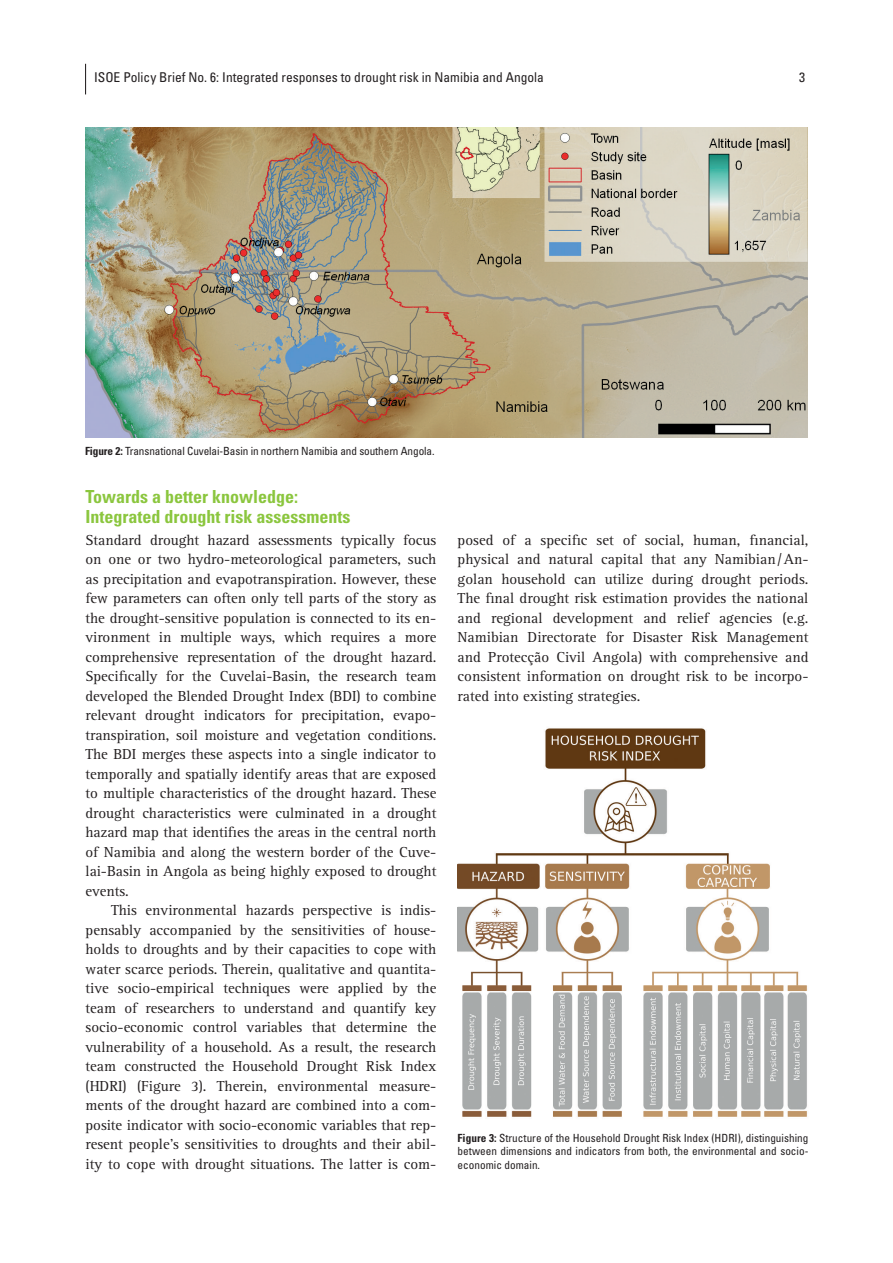
<style>
.page{position:relative;width:893px;height:1263px;background:#fff}
.page>*{position:absolute;margin:0;border:0;box-sizing:border-box;transform-origin:0 0}
.t1{font:700 condensed 18px/19.5px "Univers";color:#8bc63e}
.t2{font:15px/19.5px "Rotis Serif Pro";color:#231f20;text-align:justify}
.t3{font:condensed 13.5px "Univers";color:#231f20}
.t4{font:condensed 11.25px/13.5px "Univers";letter-spacing:-.01em;color:#231f20;text-align:justify}
.s1{font-weight:700}
</style>
<div class="page">
<hr style="left:85px;top:64px;width:1px;height:30px;background:#231f20">
<img style="left:85px;top:128px;width:723px;height:309px">
<img style="left:458px;top:728px;width:349px;height:389px">
<p class="t3" style="left:94px;top:72px;width:451px">ISOE Policy Brief No. 6: Integrated responses to drought risk in Namibia and Angola</p>
<p class="t3" style="left:799px;top:72px;width:7px">3</p>
<p class="t4" style="left:85px;top:445px;width:351px"><span class="s1">Figure 2:</span> Transnational Cuvelai-Basin in northern Namibia and southern Angola.</p>
<p class="t1" style="left:86px;top:488px;width:266px">Towards a better knowledge:<br>Integrated drought risk assessments</p>
<p class="t2" style="left:86px;top:531px;width:352px">Standard drought hazard assessments typically focus on one or two hydro-meteorological parameters, such as precipitation and evapotranspiration. However, these few parameters can often only tell parts of the story as the drought-sensitive population is connected to its en&shy;vironment in multiple ways, which requires a more comprehensive representation of the drought hazard.<br>Specifically for the Cuvelai-Basin, the research team developed the Blended Drought Index (BDI) to combine relevant drought indicators for precipitation, evapo&shy;transpiration, soil moisture and vegetation conditions.<br>The BDI merges these aspects into a single indicator to temporally and spatially identify areas that are exposed to multiple characteristics of the drought hazard. These drought characteristics were culminated in a drought hazard map that identifies the areas in the central north of Namibia and along the western border of the Cuve&shy;lai-Basin in Angola as being highly exposed to drought events.</p>
<p class="t2" style="left:86px;top:902px;width:352px;text-indent:26px">This environmental hazards perspective is indis&shy;pensably accompanied by the sensitivities of house&shy;holds to droughts and by their capacities to cope with water scarce periods. Therein, qualitative and quantita&shy;tive socio-empirical techniques were applied by the team of researchers to understand and quantify key socio-economic control variables that determine the vulnerability of a household. As a result, the research team constructed the Household Drought Risk Index (HDRI) (Figure 3). Therein, environmental measure&shy;ments of the drought hazard are combined into a com&shy;posite indicator with socio-economic variables that rep&shy;resent people’s sensitivities to droughts and their abil&shy;ity to cope with drought situations. The latter is com-</p>
<p class="t2" style="left:458px;top:531px;width:352px">posed of a specific set of social, human, financial, physical and natural capital that any Namibian/An&shy;golan household can utilize during drought periods.<br>The final drought risk estimation provides the national and regional development and relief agencies (e.g.<br>Namibian Directorate for Disaster Risk Management and Protecção Civil Angola) with comprehensive and consistent information on drought risk to be incorpo&shy;rated into existing strategies.</p>
<p class="t4" style="left:458px;top:1132px;width:352px"><span class="s1">Figure 3:</span> Structure of the Household Drought Risk Index (HDRI), distinguishing between dimensions and indicators from both, the environmental and socio&shy;economic domain.</p>
</div>
